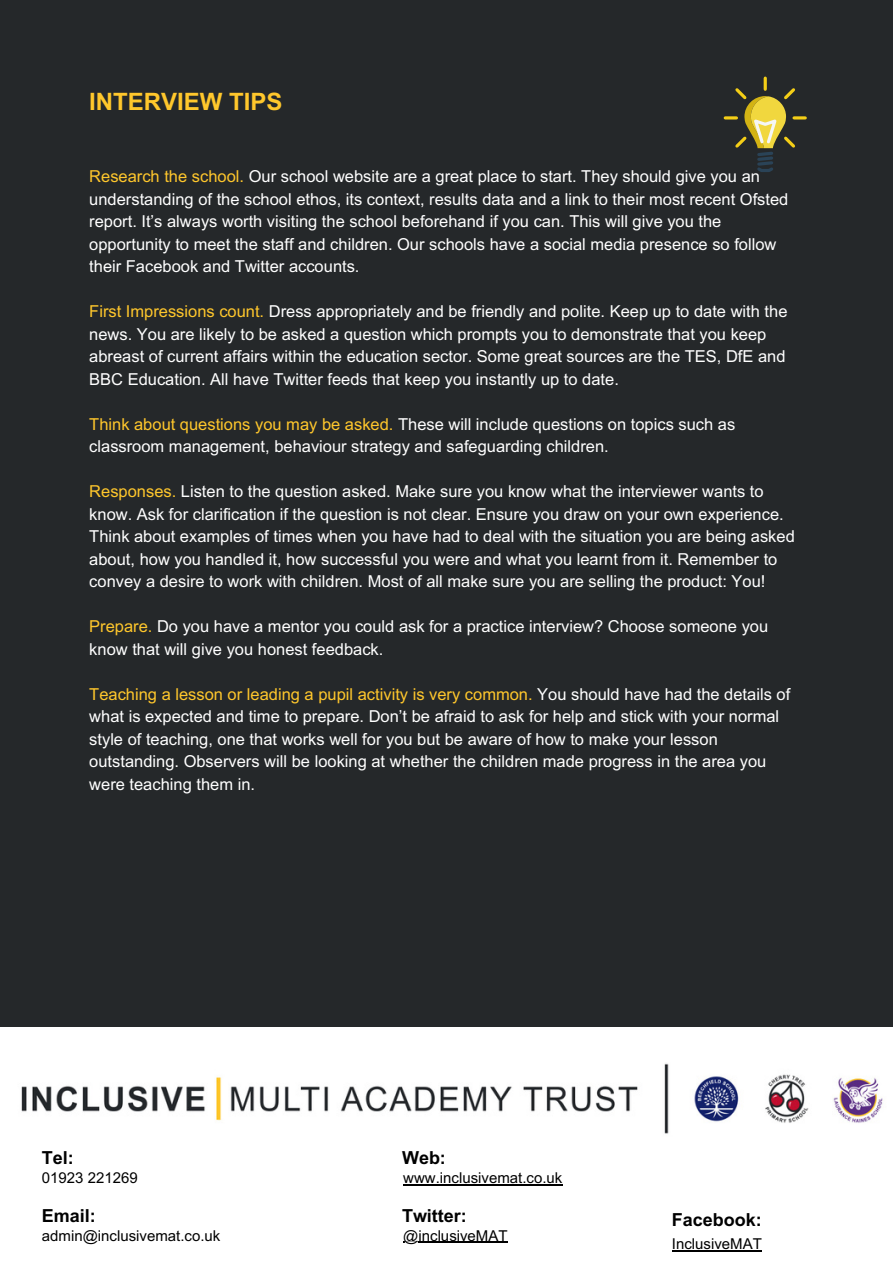
<style>
.page{position:relative;width:893px;height:1264px;background:#fff}
.page>*{position:absolute;margin:0;border:0;box-sizing:border-box;transform-origin:0 0}
.t1{font:700 24px "Arial";color:#ffc72c}
.t2{font:700 18px "Arial";color:#000}
.t3{font:16.5px/22.5px "Arial";color:#fff}
.t4{font:15px "Arial";color:#000}
.s1{color:#ffc72c}
</style>
<div class="page">
<div style="left:0;top:0;width:892px;height:1262px;background:#25282a"></div>
<div style="left:0;top:1028px;width:892px;height:234px;background:#fff"></div>
<svg style="left:725px;top:78px;width:80px;height:94px"></svg>
<hr style="left:403px;top:1184px;width:159px;height:1px;background:#000">
<hr style="left:403px;top:1241px;width:104px;height:1px;background:#000">
<hr style="left:671px;top:1250px;width:90px;height:1px;background:#000">
<p class="t1" style="left:89px;top:89px;width:195px">INTERVIEW TIPS</p>
<p class="t3" style="left:89px;top:165px;width:700px"><span class="s1">Research the school.</span> Our school website are a great place to start. They should give you an understanding of the school ethos, its context, results data and a link to their most recent Ofsted report. It’s always worth visiting the school beforehand if you can. This will give you the opportunity to meet the staff and children. Our schools have a social media presence so follow their Facebook and Twitter accounts.</p>
<p class="t3" style="left:89px;top:300px;width:699px"><span class="s1">First Impressions count.</span> Dress appropriately and be friendly and polite. Keep up to date with the news. You are likely to be asked a question which prompts you to demonstrate that you keep abreast of current affairs within the education sector. Some great sources are the TES, DfE and BBC Education. All have Twitter feeds that keep you instantly up to date.</p>
<p class="t3" style="left:89px;top:413px;width:647px"><span class="s1">Think about questions you may be asked.</span> These will include questions on topics such as classroom management, behaviour strategy and safeguarding children.</p>
<p class="t3" style="left:89px;top:480px;width:707px"><span class="s1">Responses.</span> Listen to the question asked. Make sure you know what the interviewer wants to know. Ask for clarification if the question is not clear. Ensure you draw on your own experience.<br>Think about examples of times when you have had to deal with the situation you are being asked about, how you handled it, how successful you were and what you learnt from it. Remember to convey a desire to work with children. Most of all make sure you are selling the product: You!</p>
<p class="t3" style="left:89px;top:615px;width:680px"><span class="s1">Prepare.</span> Do you have a mentor you could ask for a practice interview? Choose someone you know that will give you honest feedback.</p>
<p class="t3" style="left:89px;top:682px;width:702px"><span class="s1">Teaching a lesson or leading a pupil activity is very common.</span> You should have had the details of what is expected and time to prepare. Don’t be afraid to ask for help and stick with your normal style of teaching, one that works well for you but be aware of how to make your lesson outstanding. Observers will be looking at whether the children made progress in the area you were teaching them in.</p>
<p class="t2" style="left:42px;top:1147px;width:33px">Tel:</p>
<p class="t4" style="left:42px;top:1169px;width:97px">01923 221269</p>
<p class="t2" style="left:42px;top:1205px;width:55px">Email:</p>
<p class="t4" style="left:42px;top:1227px;width:180px">admin@inclusivemat.co.uk</p>
<p class="t2" style="left:402px;top:1147px;width:45px">Web:</p>
<p class="t4" style="left:403px;top:1169px;width:161px">www.inclusivemat.co.uk</p>
<p class="t2" style="left:402px;top:1205px;width:66px">Twitter:</p>
<p class="t4" style="left:403px;top:1227px;width:106px">@inclusiveMAT</p>
<p class="t2" style="left:671px;top:1209px;width:91px">Facebook:</p>
<p class="t4" style="left:671px;top:1235px;width:91px">InclusiveMAT</p>
</div>
